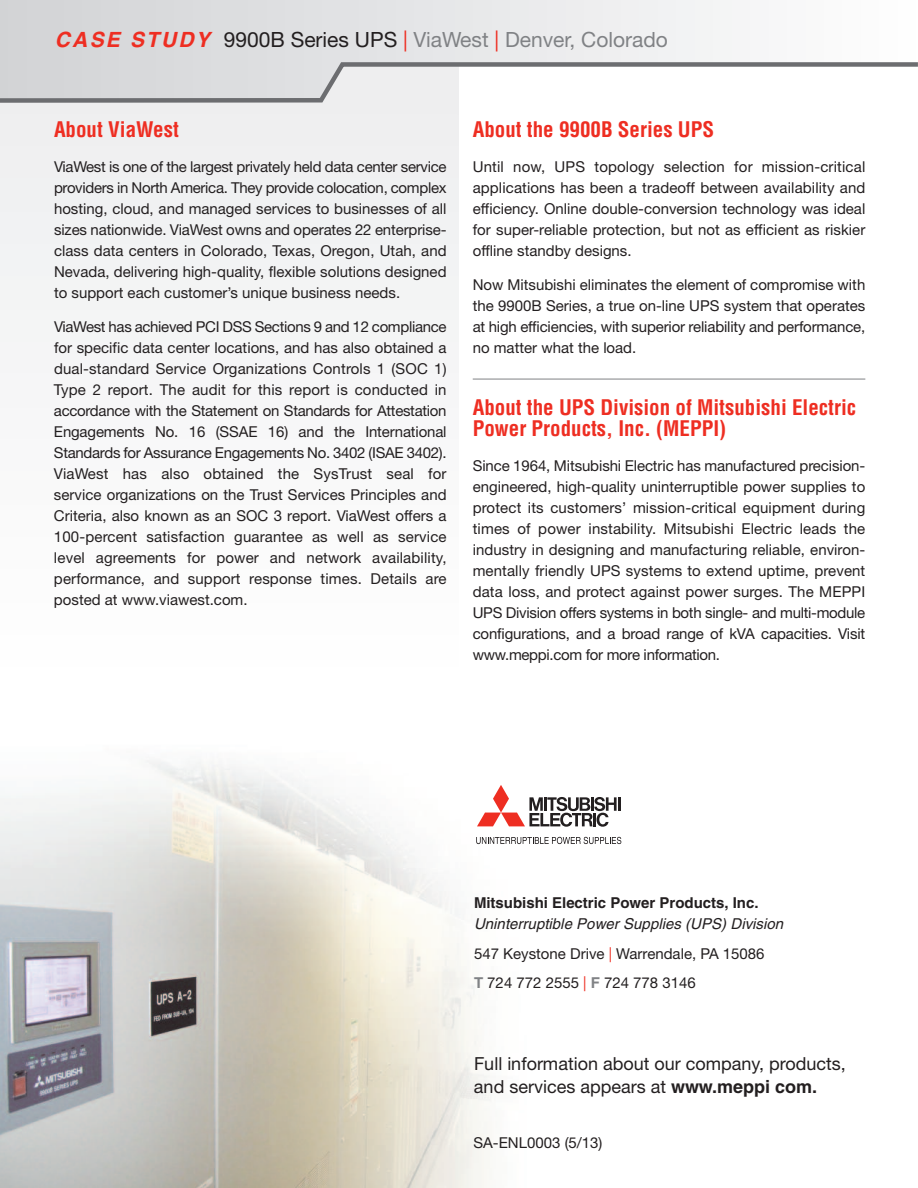
<style>
.page{position:relative;width:918px;height:1188px;background:#fff}
.page>*{position:absolute;margin:0;border:0;box-sizing:border-box;transform-origin:0 0}
.t1{font:700 condensed 21px/21px "Helvetica";color:#ee2e22}
.t2{font:21px "Helvetica Neue";color:#808285}
.t3{font:18px/22.5px "Helvetica Neue";color:#231f20}
.t4{font:15px/21px "Helvetica Neue";color:#231f20;text-align:justify}
.t5{font:italic 15px "Helvetica";letter-spacing:.005em;color:#231f20}
.t6{font:700 15px "Helvetica";color:#231f20}
.s1{font-family:"Helvetica";font-weight:700;font-style:italic;color:#ee2e22}
.s2{color:#231f20}
.s3{color:#ee2e22}
.s4{font-family:"Helvetica";font-weight:700;color:#808285}
.s5{font-family:"Helvetica";font-weight:700}
</style>
<div class="page">
<div style="left:0;top:0;width:918px;height:101px;background:linear-gradient(to right,#d1d2d5,#fefefe)"></div>
<div style="left:0;top:101px;width:459px;height:578px;background:#f6f6f7"></div>
<img style="left:0;top:760px;width:520px;height:428px">
<svg style="left:477px;top:785px;width:143px;height:42px"></svg>
<svg style="left:476px;top:837px;width:145px;height:7px"></svg>
<hr style="left:473px;top:379px;width:392px;height:1px;background:#808285">
<svg style="left:0;top:60px;width:918px;height:43px"></svg>
<h1 class="t2" style="left:55px;top:27px;width:615px"><span class="s1">CASE STUDY</span> <span class="s2">9900B Series UPS</span> <span class="s3">|</span> ViaWest <span class="s3">|</span> Denver, Colorado</h1>
<h1 class="t1" style="left:54px;top:120px;width:126px">About ViaWest</h1>
<p class="t4" style="left:54px;top:156px;width:394px">ViaWest is one of the largest privately held data center service providers in North America. They provide colocation, complex hosting, cloud, and managed services to businesses of all sizes nationwide. ViaWest owns and operates 22 enterprise&shy;class data centers in Colorado, Texas, Oregon, Utah, and Nevada, delivering high-quality, flexible solutions designed to support each customer’s unique business needs.</p>
<p class="t4" style="left:54px;top:316px;width:394px">ViaWest has achieved PCI DSS Sections 9 and 12 compliance for specific data center locations, and has also obtained a dual-standard Service Organizations Controls 1 (SOC 1)<br>Type 2 report. The audit for this report is conducted in accordance with the Statement on Standards for Attestation Engagements No. 16 (SSAE 16) and the International Standards for Assurance Engagements No. 3402 (ISAE 3402).<br>ViaWest has also obtained the SysTrust seal for service organizations on the Trust Services Principles and Criteria, also known as an SOC 3 report. ViaWest offers a 100-percent satisfaction guarantee as well as service level agreements for power and network availability, performance, and support response times. Details are posted at www.viawest.com.</p>
<h1 class="t1" style="left:473px;top:120px;width:243px">About the 9900B Series UPS</h1>
<p class="t4" style="left:473px;top:156px;width:394px">Until now, UPS topology selection for mission-critical applications has been a tradeoff between availability and efficiency. Online double-conversion technology was ideal for super-reliable protection, but not as efficient as riskier offline standby designs.</p>
<p class="t4" style="left:473px;top:274px;width:394px">Now Mitsubishi eliminates the element of compromise with the 9900B Series, a true on-line UPS system that operates at high efficiencies, with superior reliability and performance, no matter what the load.</p>
<h1 class="t1" style="left:473px;top:398px;width:385px">About the UPS Division of Mitsubishi Electric<br>Power Products, Inc. (MEPPI)</h1>
<p class="t4" style="left:473px;top:455px;width:394px">Since 1964, Mitsubishi Electric has manufactured precision&shy;engineered, high-quality uninterruptible power supplies to protect its customers’ mission-critical equipment during times of power instability. Mitsubishi Electric leads the industry in designing and manufacturing reliable, environ&shy;mentally friendly UPS systems to extend uptime, prevent data loss, and protect against power surges. The MEPPI UPS Division offers systems in both single- and multi-module configurations, and a broad range of kVA capacities. Visit www.meppi.com for more information.</p>
<p class="t6" style="left:474px;top:897px;width:286px">Mitsubishi Electric Power Products, Inc.</p>
<p class="t5" style="left:474px;top:918px;width:311px">Uninterruptible Power Supplies (UPS) Division</p>
<p class="t4" style="left:474px;top:938px;width:292px;line-height:29.7px">547 Keystone Drive <span class="s3">|</span> Warrendale, PA 15086<br><span class="s4">T</span> 724 772 2555 <span class="s3">|</span> <span class="s4">F</span> 724 778 3146</p>
<p class="t3" style="left:474px;top:1052px;width:373px">Full information about our company, products, and services appears at <span class="s5">www.meppi com.</span></p>
<p class="t4" style="left:474px;top:1132px;width:130px">SA-ENL0003 (5/13)</p>
</div>
